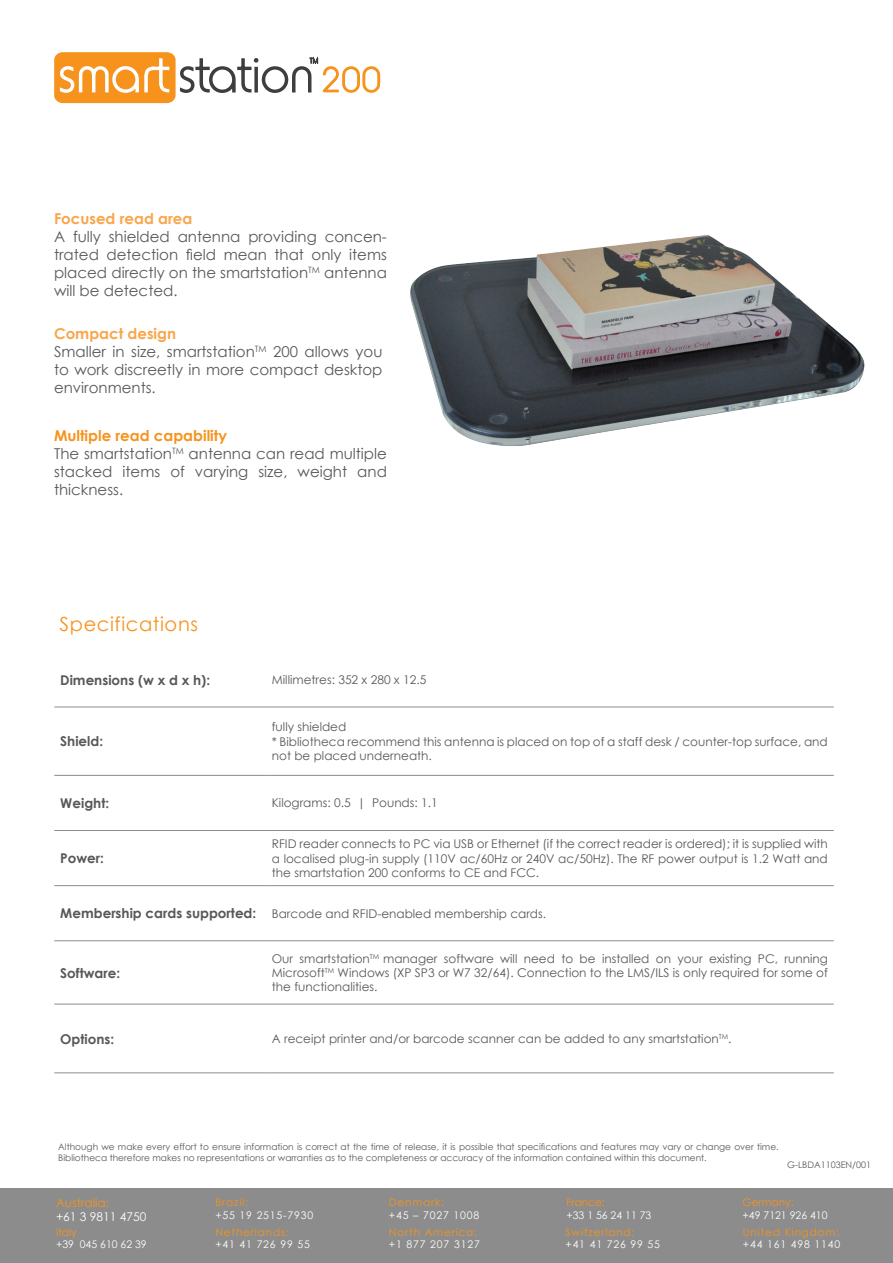
<style>
.page{position:relative;width:893px;height:1263px;background:#fff}
.page>*{position:absolute;margin:0;border:0;box-sizing:border-box;transform-origin:0 0}
.t1{font:19.5px "Century Gothic";letter-spacing:.03em;color:#f7931d}
.t2{font:15px/18px "Century Gothic";color:#57585a;text-align:justify}
.t3{font:700 15px "Century Gothic";color:#f9a64a}
.t4{font:700 15px "Century Gothic";color:#f7931d}
.t5{font:700 13.5px "Century Gothic";color:#57585a}
.t6{font:12px/14.4px "Century Gothic";color:#57585a;text-align:justify}
.t7{font:12px "Century Gothic";color:#fff}
.t8{font:12px "Century Gothic";color:#f7931d}
.t9{font:10.5px "Century Gothic";letter-spacing:.08em;color:#fff}
.t10{font:10.5px "Century Gothic";letter-spacing:.08em;color:#f7931d}
.t11{font:10.5px "Century Gothic";color:#fff}
.t12{font:10.5px "Century Gothic";color:#f7931d}
.t13{font:9px/10.8px "Century Gothic";color:#57585a}
</style>
<div class="page">
<div style="left:54px;top:52px;width:122px;height:51px;background:#f7931d;border-radius:8px"></div>
<svg style="left:59px;top:58px;width:111px;height:35px"></svg>
<svg style="left:180px;top:56px;width:201px;height:37px"></svg>
<img style="left:410px;top:234px;width:455px;height:212px">
<div style="left:0;top:1188px;width:893px;height:75px;background:#8c8c8c"></div>
<hr style="left:54px;top:707px;width:212px;height:1px;background:#8c8c8c">
<hr style="left:54px;top:775px;width:212px;height:1px;background:#8c8c8c">
<hr style="left:54px;top:830px;width:212px;height:1px;background:#8c8c8c">
<hr style="left:54px;top:885px;width:212px;height:1px;background:#8c8c8c">
<hr style="left:54px;top:940px;width:212px;height:1px;background:#8c8c8c">
<hr style="left:54px;top:1004px;width:212px;height:1px;background:#8c8c8c">
<hr style="left:54px;top:1072px;width:212px;height:1px;background:#8c8c8c">
<hr style="left:266px;top:707px;width:568px;height:1px;background:#8c8c8c">
<hr style="left:266px;top:775px;width:568px;height:1px;background:#8c8c8c">
<hr style="left:266px;top:830px;width:568px;height:1px;background:#8c8c8c">
<hr style="left:266px;top:885px;width:568px;height:1px;background:#8c8c8c">
<hr style="left:266px;top:940px;width:568px;height:1px;background:#8c8c8c">
<hr style="left:266px;top:1004px;width:568px;height:1px;background:#8c8c8c">
<hr style="left:266px;top:1072px;width:568px;height:1px;background:#8c8c8c">
<p class="t3" style="left:54px;top:207px;width:140px">Focused read area</p>
<p class="t2" style="left:54px;top:227px;width:334px">A fully shielded antenna providing concen&shy;trated detection field mean that only items placed directly on the smartstation<sup>TM</sup> antenna will be detected.</p>
<p class="t3" style="left:54px;top:322px;width:124px">Compact design</p>
<p class="t2" style="left:54px;top:342px;width:330px">Smaller in size, smartstation<sup>TM</sup> 200 allows you to work discreetly in more compact desktop environments.</p>
<p class="t4" style="left:54px;top:424px;width:175px">Multiple read capability</p>
<p class="t2" style="left:54px;top:444px;width:334px">The smartstation<sup>TM</sup> antenna can read multiple stacked items of varying size, weight and thickness.</p>
<p class="t1" style="left:60px;top:610px;width:140px">Specifications</p>
<p class="t5" style="left:60px;top:670px;width:151px">Dimensions (w x d x h):</p>
<p class="t6" style="left:272px;top:673px;width:156px">Millimetres: 352 x 280 x 12.5</p>
<p class="t5" style="left:60px;top:731px;width:44px">Shield:</p>
<p class="t6" style="left:272px;top:719px;width:76px">fully shielded</p>
<p class="t6" style="left:272px;top:734px;width:557px">* Bibliotheca recommend this antenna is placed on top of a staff desk / counter-top surface, and not be placed underneath.</p>
<p class="t5" style="left:60px;top:793px;width:50px">Weight:</p>
<p class="t6" style="left:272px;top:796px;width:167px">Kilograms: 0.5 | Pounds: 1.1</p>
<p class="t5" style="left:60px;top:848px;width:45px">Power:</p>
<p class="t6" style="left:272px;top:836px;width:557px">RFID reader connects to PC via USB or Ethernet (if the correct reader is ordered); it is supplied with a localised plug-in supply (110V ac/60Hz or 240V ac/50Hz). The RF power output is 1.2 Watt and the smartstation 200 conforms to CE and FCC.</p>
<p class="t5" style="left:60px;top:903px;width:198px">Membership cards supported:</p>
<p class="t6" style="left:272px;top:906px;width:276px">Barcode and RFID-enabled membership cards.</p>
<p class="t5" style="left:60px;top:962px;width:61px">Software:</p>
<p class="t6" style="left:272px;top:951px;width:557px">Our smartstation<sup>TM</sup> manager software will need to be installed on your existing PC, running Microsoft<sup>TM</sup> Windows (XP SP3 or W7 32/64). Connection to the LMS/ILS is only required for some of the functionalities.</p>
<p class="t5" style="left:60px;top:1028px;width:55px">Options:</p>
<p class="t6" style="left:272px;top:1031px;width:461px">A receipt printer and/or barcode scanner can be added to any smartstation<sup>TM</sup>.</p>
<p class="t13" style="left:58px;top:1141px;width:722px">Although we make every effort to ensure information is correct at the time of release, it is possible that specifications and features may vary or change over time.<br>Bibliotheca therefore makes no representations or warranties as to the completeness or accuracy of the information contained within this document.</p>
<p class="t13" style="left:787px;top:1159px;width:85px">G-LBDA1103EN/001</p>
<p class="t8" style="left:56px;top:1194px;width:55px">Australia:</p>
<p class="t7" style="left:56px;top:1209px;width:92px">+61 3 9811 4750</p>
<p class="t10" style="left:56px;top:1224px;width:22px">Italy</p>
<p class="t11" style="left:56px;top:1237px;width:92px">+39 045 610 62 39</p>
<p class="t10" style="left:215px;top:1195px;width:34px">Brazil:</p>
<p class="t9" style="left:215px;top:1207px;width:100px">+55 19 2515-7930</p>
<p class="t10" style="left:215px;top:1224px;width:75px">Netherlands:</p>
<p class="t9" style="left:215px;top:1237px;width:96px">+41 41 726 99 55</p>
<p class="t10" style="left:389px;top:1195px;width:57px">Denmark:</p>
<p class="t9" style="left:389px;top:1207px;width:92px">+45 – 7027 1008</p>
<p class="t10" style="left:389px;top:1224px;width:90px">North America:</p>
<p class="t9" style="left:389px;top:1237px;width:92px">+1 877 207 3127</p>
<p class="t10" style="left:566px;top:1195px;width:40px">France:</p>
<p class="t9" style="left:566px;top:1207px;width:86px">+33 1 56 24 11 73</p>
<p class="t10" style="left:565px;top:1224px;width:71px">Switzerland:</p>
<p class="t9" style="left:565px;top:1237px;width:96px">+41 41 726 99 55</p>
<p class="t12" style="left:743px;top:1195px;width:53px">Germany:</p>
<p class="t11" style="left:743px;top:1207px;width:86px">+49 7121 926 410</p>
<p class="t10" style="left:743px;top:1224px;width:98px">United Kingdom:</p>
<p class="t9" style="left:743px;top:1237px;width:99px">+44 161 498 1140</p>
</div>
